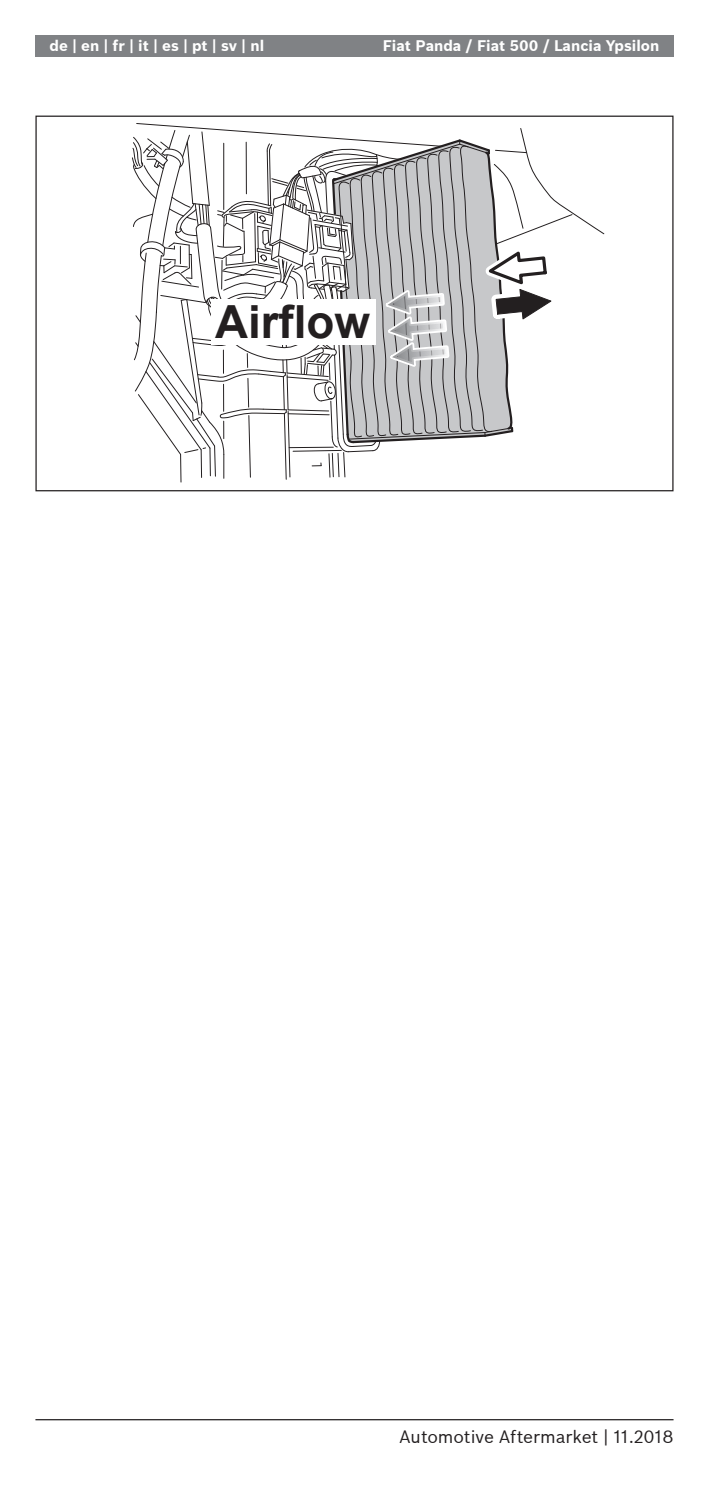
<style>
.page{position:relative;width:709px;height:1489px;background:#fff}
.page>*{position:absolute;margin:0;border:0;box-sizing:border-box;transform-origin:0 0}
.t1{font:700 45.75px "Arial";color:#231f20}
.t2{font:17.5px "Bosch Sans LF";color:#231f20}
.t3{font:700 15px "Bosch Sans LF";color:#fff}
</style>
<div class="page">
<div style="left:35px;top:35px;width:638px;height:22px;background:#808285"></div>
<hr style="left:35px;top:1418px;width:638px;height:2px;background:#231f20">
<svg style="left:132px;top:123px;width:472px;height:359px"></svg>
<p class="t3" style="left:50px;top:36px;width:216px">de | en | fr | it | es | pt | sv | nl</p>
<p class="t3" style="left:383px;top:36px;width:278px">Fiat Panda / Fiat 500 / Lancia Ypsilon</p>
<h1 class="t1" style="left:215px;top:291px;width:156px">Airflow</h1>
<p class="t2" style="left:399px;top:1425px;width:275px">Automotive Aftermarket | 11.2018</p>
</div>
